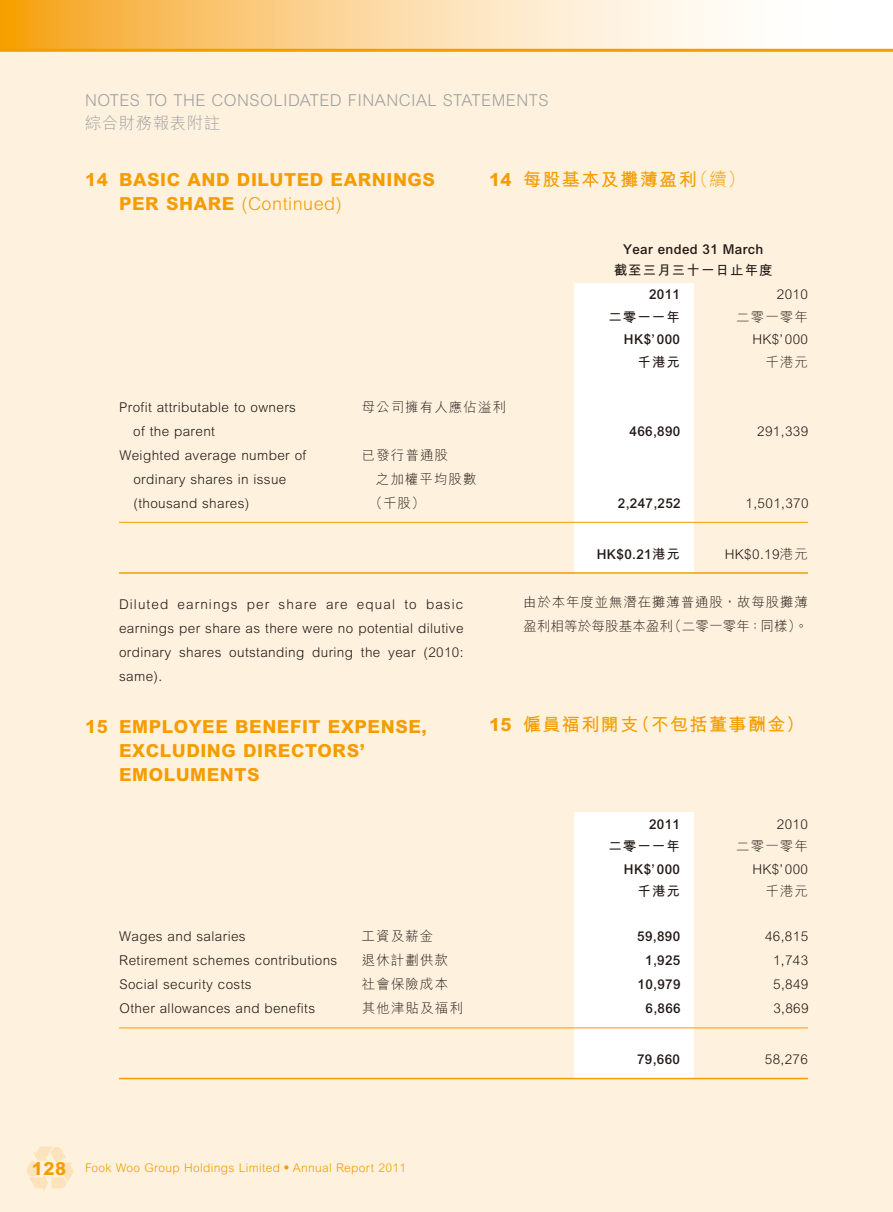
<style>
.page{position:relative;width:893px;height:1212px;background:#fef2de}
.page>*{position:absolute;margin:0;border:0;box-sizing:border-box;transform-origin:0 0}
.t1{font:800 18px/24px "Arial MT Std";letter-spacing:.03em;color:#f49c00}
.t2{font:700 18px "M Hei HK";letter-spacing:.08em;color:#f49c00}
.t3{font:300 16.5px "Arial MT Std";letter-spacing:.03em;color:#a0a0a1}
.t4{font:300 16.5px "M Hei HK";letter-spacing:.03em;color:#a0a0a1}
.t5{font:300 13.5px/24px "Arial MT Std";letter-spacing:.03em;color:#231916;text-align:justify}
.t6{font:500 13.5px "Arial MT Std";letter-spacing:.03em;color:#231916}
.t7{font:300 13.5px "M Hei HK";letter-spacing:.08em;color:#231916}
.t8{font:300 13.5px/24px "M Hei HK";letter-spacing:.06em;color:#231916}
.t9{font:700 13.5px "M Hei HK";letter-spacing:.08em;color:#231916}
.t10{font:300 12px "Arial MT Std";letter-spacing:.03em;color:#f49c00}
.s1{font-weight:300}
.s2{font-family:"Arial MT Std";font-weight:800}
.s3{font-family:"M Hei HK";font-weight:700}
.s4{font-family:"M Hei HK"}
.s5{font-weight:800;font-size:18px}
</style>
<div class="page">
<svg style="left:26px;top:1146px;width:48px;height:46px"></svg>
<svg style="left:0;top:0;width:893px;height:49px"></svg>
<hr style="left:0;top:49px;width:893px;height:3px;background:#f49c00">
<div style="left:574px;top:283px;width:119px;height:290px;background:#fff"></div>
<hr style="left:119px;top:522px;width:689px;height:1px;background:#f49c00">
<hr style="left:119px;top:572px;width:689px;height:2px;background:#f49c00">
<div style="left:574px;top:812px;width:119px;height:266px;background:#fff"></div>
<hr style="left:119px;top:1027px;width:689px;height:1px;background:#f49c00">
<hr style="left:119px;top:1078px;width:689px;height:1px;background:#f49c00">
<p class="t3" style="left:85px;top:91px;width:465px">NOTES TO THE CONSOLIDATED FINANCIAL STATEMENTS</p>
<p class="t4" style="left:85px;top:111px;width:137px">綜合財務報表附註</p>
<h1 class="t1" style="left:119px;top:167px;width:318px;text-indent:-34px">14 BASIC AND DILUTED EARNINGS<br>PER SHARE <span class="s1">(Continued)</span></h1>
<h1 class="t2" style="left:489px;top:166px;width:258px"><span class="s2">14</span> 每股基本及攤薄盈利<span class="s1">（續）</span></h1>
<p class="t6" style="left:623px;top:241px;width:142px">Year ended 31 March</p>
<p class="t9" style="left:614px;top:260px;width:161px">截至三月三十一日止年度</p>
<p class="t6" style="left:649px;top:286px;width:32px">2011</p>
<p class="t5" style="left:777px;top:282px;width:33px">2010</p>
<p class="t9" style="left:608px;top:307px;width:73px">二零一一年</p>
<p class="t7" style="left:736px;top:307px;width:73px">二零一零年</p>
<p class="t6" style="left:624px;top:331px;width:58px">HK$’ 000</p>
<p class="t5" style="left:752px;top:327px;width:57px">HK$’ 000</p>
<p class="t9" style="left:637px;top:352px;width:44px">千港元</p>
<p class="t7" style="left:765px;top:352px;width:44px">千港元</p>
<p class="t5" style="left:119px;top:395px;width:178px">Profit attributable to owners</p>
<p class="t7" style="left:362px;top:397px;width:146px">母公司擁有人應佔溢利</p>
<p class="t5" style="left:133px;top:419px;width:83px">of the parent</p>
<p class="t6" style="left:629px;top:423px;width:52px">466,890</p>
<p class="t5" style="left:757px;top:419px;width:53px">291,339</p>
<p class="t5" style="left:119px;top:443px;width:188px">Weighted average number of</p>
<p class="t7" style="left:362px;top:445px;width:88px">已發行普通股</p>
<p class="t5" style="left:133px;top:467px;width:155px">ordinary shares in issue</p>
<p class="t7" style="left:376px;top:469px;width:102px">之加權平均股數</p>
<p class="t5" style="left:133px;top:491px;width:117px">(thousand shares)</p>
<p class="t7" style="left:369px;top:493px;width:57px">（千股）</p>
<p class="t6" style="left:618px;top:495px;width:64px">2,247,252</p>
<p class="t5" style="left:745px;top:491px;width:65px">1,501,370</p>
<p class="t6" style="left:597px;top:546px;width:85px">HK$0.21<span class="s3">港元</span></p>
<p class="t5" style="left:725px;top:542px;width:85px">HK$0.19<span class="s4">港元</span></p>
<p class="t5" style="left:119px;top:592px;width:346px">Diluted earnings per share are equal to basic earnings per share as there were no potential dilutive ordinary shares outstanding during the year (2010: same).</p>
<h1 class="t1" style="left:119px;top:714px;width:309px;text-indent:-34px">15 EMPLOYEE BENEFIT EXPENSE,<br>EXCLUDING DIRECTORS’<br>EMOLUMENTS</h1>
<p class="t6" style="left:649px;top:816px;width:32px">2011</p>
<p class="t5" style="left:777px;top:812px;width:33px">2010</p>
<p class="t9" style="left:608px;top:836px;width:73px">二零一一年</p>
<p class="t7" style="left:736px;top:837px;width:73px">二零一零年</p>
<p class="t6" style="left:624px;top:861px;width:58px">HK$’ 000</p>
<p class="t5" style="left:752px;top:857px;width:57px">HK$’ 000</p>
<p class="t9" style="left:637px;top:881px;width:44px">千港元</p>
<p class="t7" style="left:765px;top:882px;width:44px">千港元</p>
<p class="t5" style="left:119px;top:924px;width:128px">Wages and salaries</p>
<p class="t7" style="left:362px;top:927px;width:73px">工資及薪金</p>
<p class="t6" style="left:637px;top:928px;width:44px">59,890</p>
<p class="t5" style="left:765px;top:924px;width:45px">46,815</p>
<p class="t5" style="left:119px;top:948px;width:220px">Retirement schemes contributions</p>
<p class="t7" style="left:362px;top:951px;width:88px">退休計劃供款</p>
<p class="t6" style="left:645px;top:952px;width:37px">1,925</p>
<p class="t5" style="left:773px;top:948px;width:37px">1,743</p>
<p class="t5" style="left:119px;top:972px;width:134px">Social security costs</p>
<p class="t7" style="left:362px;top:975px;width:88px">社會保險成本</p>
<p class="t6" style="left:638px;top:976px;width:44px">10,979</p>
<p class="t5" style="left:773px;top:972px;width:37px">5,849</p>
<p class="t5" style="left:120px;top:996px;width:197px">Other allowances and benefits</p>
<p class="t7" style="left:362px;top:999px;width:102px">其他津貼及福利</p>
<p class="t6" style="left:645px;top:1000px;width:37px">6,866</p>
<p class="t5" style="left:773px;top:996px;width:37px">3,869</p>
<p class="t6" style="left:637px;top:1051px;width:44px">79,660</p>
<p class="t5" style="left:765px;top:1047px;width:45px">58,276</p>
<p class="t8" style="left:523px;top:590px;width:287px">由於本年度並無潛在攤薄普通股，故每股攤薄盈利相等於每股基本盈利（二零一零年：同樣）。</p>
<h1 class="t2" style="left:489px;top:712px;width:316px"><span class="s2">15</span> 僱員福利開支（不包括董事酬金）</h1>
<p class="t10" style="left:32px;top:1161px;width:376px"><span class="s5">128</span> Fook Woo Group Holdings Limited<span class="s4">•</span>Annual Report 2011</p>
</div>
